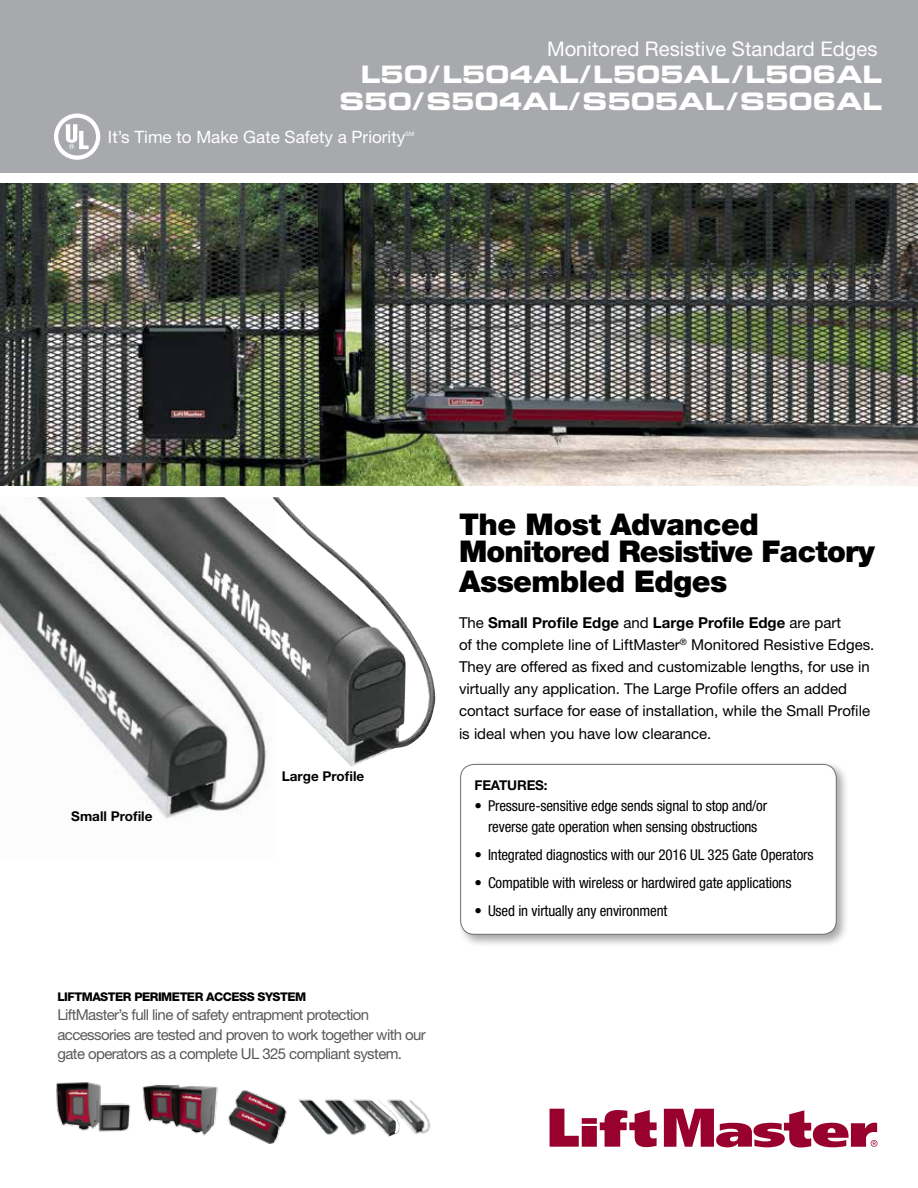
<style>
.page{position:relative;width:918px;height:1188px;background:#fff}
.page>*{position:absolute;margin:0;border:0;box-sizing:border-box;transform-origin:0 0}
.t1{font:900 30px/26.8px "Helvetica Neue LT";letter-spacing:-.02em;color:#000}
.t2{font:24px/27px "Eurostile LT Bold Extended Two";color:#fff;text-align:right}
.t3{font:20.25px "Helvetica Neue LT";color:#fff}
.t4{font:17.1px "Helvetica Neue LT";color:#fff}
.t5{font:15px/22.2px "Helvetica Neue LT";color:#000}
.t6{font:condensed 15px/21px "Helvetica Neue LT";letter-spacing:-.01em;color:#000;text-align:center}
.t7{font:15px/19.2px "Helvetica Neue LT";letter-spacing:-.04em;color:#58595b}
.t8{font:700 13.5px "Helvetica Neue LT";color:#000}
.t9{font:800 12px "Helvetica Neue LT";letter-spacing:-.04em;color:#000}
.t10{font:6px "Helvetica Neue LT";color:#fff}
.s1{font-weight:700}
</style>
<div class="page">
<img style="left:0;top:184px;width:918px;height:302px">
<div style="left:0;top:0;width:918px;height:173px;background:#a7a9ac"></div>
<img style="left:0;top:497px;width:266px;height:322px">
<img style="left:84px;top:497px;width:352px;height:270px">
<svg style="left:550px;top:1109px;width:107px;height:38px"></svg>
<svg style="left:664px;top:1109px;width:214px;height:39px"></svg>
<div style="left:457px;top:761px;width:392px;height:186px;background:#000;opacity:.35"></div>
<div style="left:461px;top:764px;width:375px;height:170px;background:#fff;border-radius:14px"></div>
<div style="left:460px;top:764px;width:377px;height:171px;border:1px solid #6d6e71;border-radius:14px"></div>
<img style="left:236px;top:1090px;width:51px;height:30px">
<img style="left:236px;top:1105px;width:49px;height:39px">
<img style="left:142px;top:1084px;width:94px;height:52px">
<img style="left:56px;top:1082px;width:75px;height:50px">
<img style="left:400px;top:1101px;width:31px;height:33px">
<img style="left:370px;top:1101px;width:30px;height:36px">
<img style="left:339px;top:1101px;width:31px;height:34px">
<img style="left:299px;top:1101px;width:40px;height:34px">
<svg style="left:54px;top:114px;width:46px;height:46px"></svg>
<h3 class="t3" style="left:547px;top:37px;width:332px">Monitored Resistive Standard Edges</h3>
<h2 class="t2" style="left:339px;top:61px;width:544px">L50/ L504AL/ L505AL / L506AL<br>S50/S504AL/S505AL /S506AL</h2>
<p class="t4" style="left:108px;top:127px;width:299px">It’s Time to Make Gate Safety a Priority</p>
<p class="t10" style="left:405px;top:130px;width:11px">SM</p>
<p class="t8" style="left:71px;top:808px;width:83px">Small Profile</p>
<p class="t8" style="left:282px;top:767px;width:84px">Large Profile</p>
<p class="t9" style="left:57px;top:990px;width:250px">LIFTMASTER PERIMETER ACCESS SYSTEM</p>
<p class="t7" style="left:57px;top:1005px;width:370px">LiftMaster’s full line of safety entrapment protection accessories are tested and proven to work together with our gate operators as a complete UL 325 compliant system.</p>
<h1 class="t1" style="left:459px;top:511px;width:418px">The Most Advanced<br>Monitored Resistive Factory</h1>
<h1 class="t1" style="left:459px;top:568px;width:270px">Assembled Edges</h1>
<p class="t5" style="left:459px;top:611px;width:417px">The <span class="s1">Small Profile Edge</span> and <span class="s1">Large Profile Edge</span> are part<br>of the complete line of LiftMaster<sup>®</sup> Monitored Resistive Edges.<br>They are offered as fixed and customizable lengths, for use in virtually any application. The Large Profile offers an added contact surface for ease of installation, while the Small Profile is ideal when you have low clearance.</p>
<p class="t8" style="left:475px;top:777px;width:75px">FEATURES:</p>
<p class="t6" style="left:475px;top:796px;width:294px">• Pressure-sensitive edge sends signal to stop and/or reverse gate operation when sensing obstructions</p>
<p class="t6" style="left:475px;top:844px;width:341px">• Integrated diagnostics with our 2016 UL 325 Gate Operators</p>
<p class="t6" style="left:475px;top:872px;width:318px">• Compatible with wireless or hardwired gate applications</p>
<p class="t6" style="left:475px;top:900px;width:194px">• Used in virtually any environment</p>
</div>
